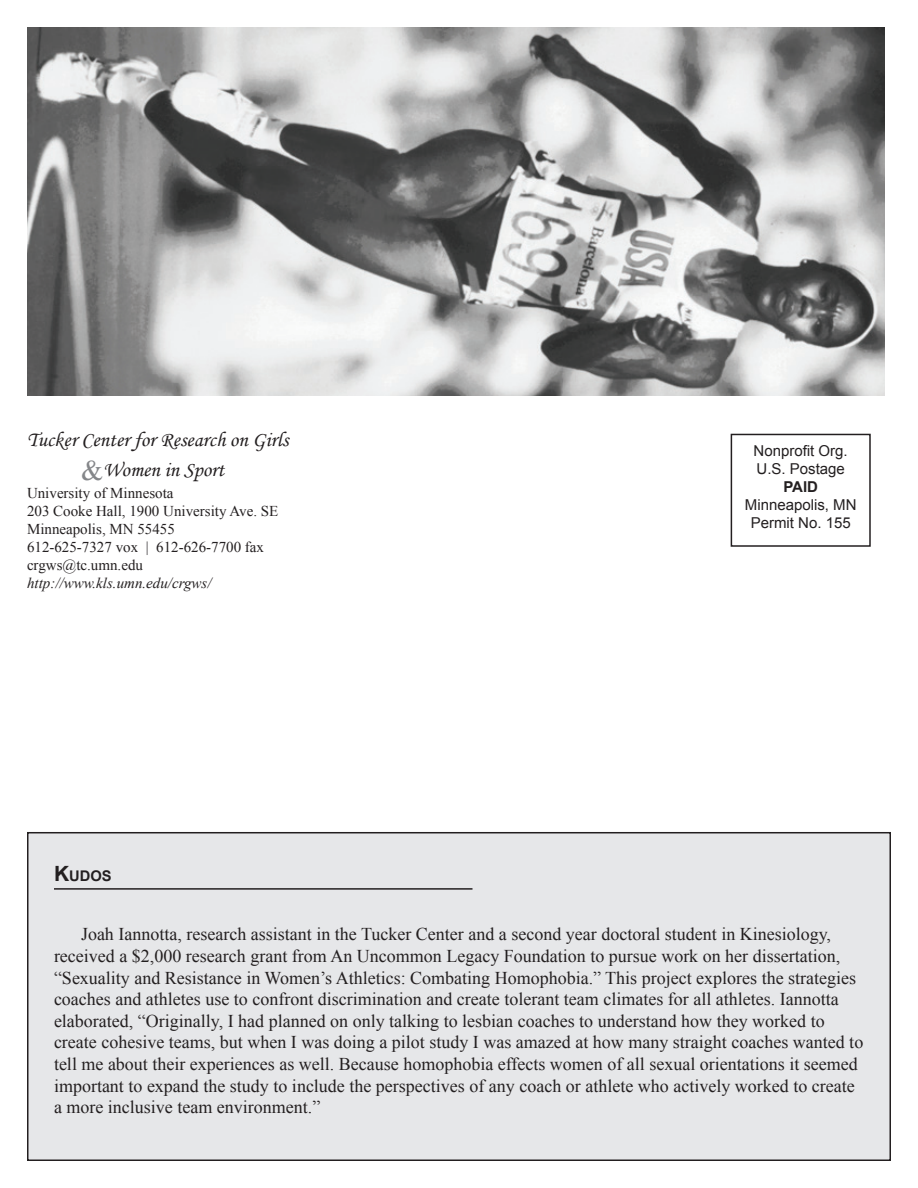
<style>
.page{position:relative;width:918px;height:1188px;background:#fff}
.page>*{position:absolute;margin:0;border:0;box-sizing:border-box;transform-origin:0 0}
.t1{font:21px "Monotype Corsiva";color:#231f20}
.Body_Text{font:18px/21.6px "Times New Roman";color:#231f20}
.t2{font:15px "Times New Roman";color:#231f20}
.t3{font:15px "Arial";color:#231f20}
.t4{font:italic 15px "Times New Roman";color:#231f20}
.t5{font:700 15px "Arial";color:#231f20}
.Heading_1{font:700 14.7px "Arial";color:#231f20}
.s1{font-family:"Times New Roman";font-size:28.5px;color:#848689}
.s2{font-size:21px}
</style>
<div class="page">
<div style="left:28px;top:833px;width:862px;height:327px;background:#e6e7e9"></div>
<div style="left:27px;top:832px;width:864px;height:329px;border:2px solid #231f20"></div>
<div style="left:731px;top:434px;width:140px;height:113px;border:2px solid #231f20"></div>
<hr style="left:54px;top:888px;width:418px;height:2px;background:#231f20">
<img style="left:27px;top:27px;width:858px;height:369px">
<p class="t1" style="left:27px;top:427px;width:263px">Tucker Center for Research on Girls</p>
<p class="t1" style="left:81px;top:457px;width:145px"><span class="s1">&amp;</span>Women in Sport</p>
<p class="t2" style="left:27px;top:483px;width:148px">University of Minnesota</p>
<p class="t2" style="left:27px;top:501px;width:253px">203 Cooke Hall, 1900 University Ave. SE</p>
<p class="t2" style="left:27px;top:519px;width:149px">Minneapolis, MN 55455</p>
<p class="t2" style="left:27px;top:537px;width:239px">612-625-7327 vox | 612-626-7700 fax</p>
<p class="t2" style="left:27px;top:555px;width:118px">crgws@tc.umn.edu</p>
<p class="t4" style="left:27px;top:573px;width:186px">http://www.kls.umn.edu/crgws/</p>
<p class="Heading_1" style="left:54px;top:866px;width:59px"><span class="s2">K</span>UDOS</p>
<p class="t3" style="left:754px;top:441px;width:96px">Nonprofit Org.</p>
<p class="t3" style="left:757px;top:459px;width:90px">U.S. Postage</p>
<p class="t5" style="left:783px;top:477px;width:36px">PAID</p>
<p class="t3" style="left:745px;top:495px;width:113px">Minneapolis, MN</p>
<p class="t3" style="left:751px;top:513px;width:102px">Permit No. 155</p>
<p class="Body_Text" style="left:54px;top:923px;width:811px;text-indent:27px">Joah Iannotta, research assistant in the Tucker Center and a second year doctoral student in Kinesiology, received a $2,000 research grant from An Uncommon Legacy Foundation to pursue work on her dissertation, “Sexuality and Resistance in Women’s Athletics: Combating Homophobia.” This project explores the strategies coaches and athletes use to confront discrimination and create tolerant team climates for all athletes. Iannotta elaborated, “Originally, I had planned on only talking to lesbian coaches to understand how they worked to create cohesive teams, but when I was doing a pilot study I was amazed at how many straight coaches wanted to tell me about their experiences as well. Because homophobia effects women of all sexual orientations it seemed important to expand the study to include the perspectives of any coach or athlete who actively worked to create a more inclusive team environment.”</p>
</div>
